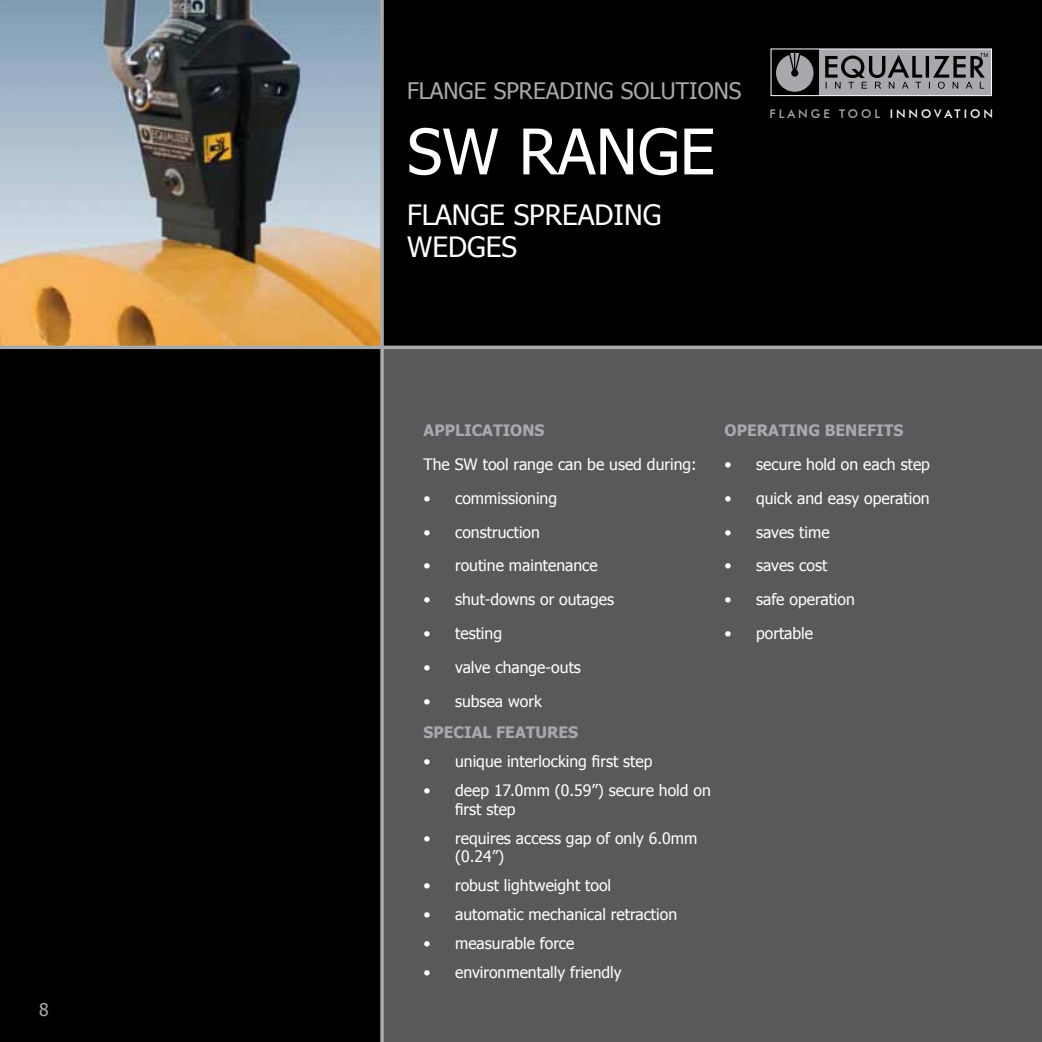
<style>
.page{position:relative;width:1042px;height:1042px;background:#fff}
.page>*{position:absolute;margin:0;border:0;box-sizing:border-box;transform-origin:0 0}
.t1{font:63px "Tahoma";color:#fff}
.t2{font:28px/31.5px "Tahoma";color:#fff}
.t3{font:22.75px "Tahoma";color:#a7a9ac}
.t4{font:17.5px "Tahoma";color:#a7a9ac}
.t5{font:15.75px/18.9px "Tahoma";color:#fff}
.t6{font:700 15.75px "Tahoma";color:#a7a9ac}
.t7{font:500 11.9px "Futura BT";letter-spacing:.25em;color:#a7a9ac}
.s1{color:#fff}
</style>
<div class="page">
<div style="left:0;top:0;width:1042px;height:347px;background:#000"></div>
<svg style="left:770px;top:48px;width:222px;height:48px"></svg>
<div style="left:0;top:347px;width:1042px;height:695px;background:#000"></div>
<div style="left:384px;top:347px;width:658px;height:695px;background:#58595b"></div>
<img style="left:0;top:0;width:380px;height:345px">
<svg style="left:380px;top:0;width:4px;height:1042px;fill:#a7a9ac"></svg>
<svg style="left:0;top:345px;width:1042px;height:4px;fill:#a7a9ac"></svg>
<p class="t4" style="left:39px;top:997px;width:11px">8</p>
<h3 class="t3" style="left:407px;top:75px;width:336px">FLANGE SPREADING SOLUTIONS</h3>
<h1 class="t1" style="left:407px;top:109px;width:309px">SW RANGE</h1>
<h2 class="t2" style="left:407px;top:198px;width:256px">FLANGE SPREADING<br>WEDGES</h2>
<p class="t7" style="left:769px;top:106px;width:225px">FLANGE TOOL <span class="s1">INNOVATION</span></p>
<p class="t6" style="left:424px;top:419px;width:122px">APPLICATIONS</p>
<p class="t5" style="left:424px;top:454px;width:275px">The SW tool range can be used during:</p>
<p class="t5" style="left:424px;top:488px;width:135px">• commissioning</p>
<p class="t5" style="left:424px;top:522px;width:118px">• construction</p>
<p class="t5" style="left:424px;top:555px;width:176px">• routine maintenance</p>
<p class="t5" style="left:424px;top:589px;width:192px">• shut-downs or outages</p>
<p class="t5" style="left:424px;top:623px;width:80px">• testing</p>
<p class="t5" style="left:424px;top:657px;width:159px">• valve change-outs</p>
<p class="t5" style="left:424px;top:691px;width:120px">• subsea work</p>
<p class="t6" style="left:424px;top:721px;width:156px">SPECIAL FEATURES</p>
<p class="t5" style="left:424px;top:751px;width:230px">• unique interlocking first step</p>
<p class="t5" style="left:455px;top:780px;width:257px;text-indent:-32px">• deep 17.0mm (0.59”) secure hold on first step</p>
<p class="t5" style="left:455px;top:827px;width:244px;text-indent:-32px">• requires access gap of only 6.0mm (0.24”)</p>
<p class="t5" style="left:424px;top:875px;width:189px">• robust lightweight tool</p>
<p class="t5" style="left:424px;top:904px;width:255px">• automatic mechanical retraction</p>
<p class="t5" style="left:424px;top:933px;width:152px">• measurable force</p>
<p class="t5" style="left:424px;top:962px;width:200px">• environmentally friendly</p>
<p class="t6" style="left:724px;top:419px;width:180px">OPERATING BENEFITS</p>
<p class="t5" style="left:724px;top:454px;width:207px">• secure hold on each step</p>
<p class="t5" style="left:724px;top:488px;width:207px">• quick and easy operation</p>
<p class="t5" style="left:724px;top:522px;width:107px">• saves time</p>
<p class="t5" style="left:724px;top:555px;width:104px">• saves cost</p>
<p class="t5" style="left:724px;top:589px;width:132px">• safe operation</p>
<p class="t5" style="left:724px;top:623px;width:90px">• portable</p>
</div>
